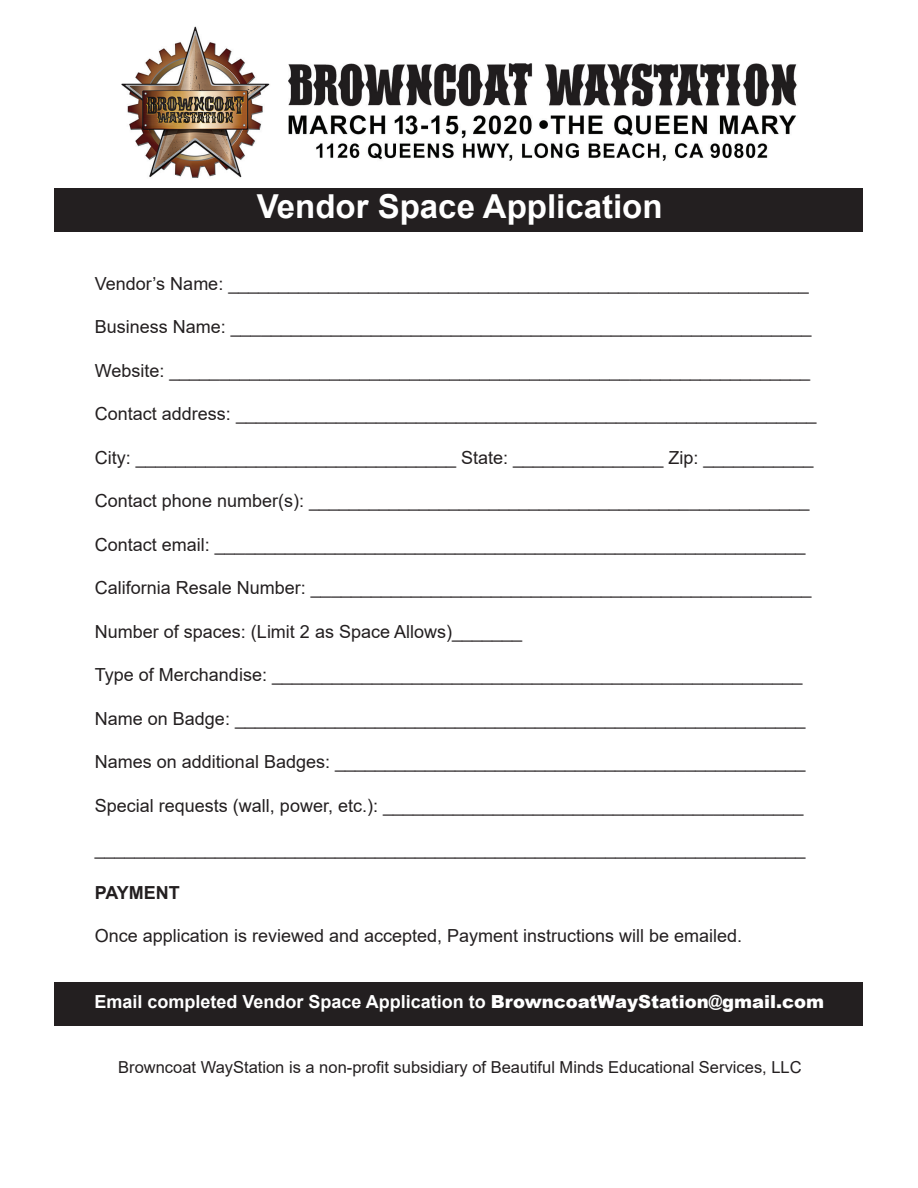
<style>
.page{position:relative;width:918px;height:1188px;background:#fff}
.page>*{position:absolute;margin:0;border:0;box-sizing:border-box;transform-origin:0 0}
.t1{font:700 33px "Arial";color:#fff}
.t2{font:18px "Arial";color:#231f20}
.t3{font:700 18px "Arial";color:#fff}
.t4{font:700 18px "Arial";color:#231f20}
.t5{font:16.5px "Arial";color:#231f20}
.s1{font-weight:900}
</style>
<div class="page">
<img style="left:54px;top:26px;width:809px;height:1000px">
<div style="left:55px;top:982px;width:808px;height:43px;background:#231f20"></div>
<div style="left:55px;top:188px;width:808px;height:43px;background:#231f20"></div>
<h1 class="t1" style="left:257px;top:184px;width:407px">Vendor Space Application</h1>
<p class="t2" style="left:95px;top:271px;width:715px">Vendor’s Name: __________________________________________________________</p>
<p class="t2" style="left:95px;top:314px;width:718px">Business Name: __________________________________________________________</p>
<p class="t2" style="left:95px;top:358px;width:717px">Website: ________________________________________________________________</p>
<p class="t2" style="left:95px;top:401px;width:723px">Contact address: __________________________________________________________</p>
<p class="t2" style="left:95px;top:445px;width:720px">City: ________________________________ State: _______________ Zip: ___________</p>
<p class="t2" style="left:95px;top:488px;width:716px">Contact phone number(s): __________________________________________________</p>
<p class="t2" style="left:95px;top:532px;width:712px">Contact email: ___________________________________________________________</p>
<p class="t2" style="left:95px;top:575px;width:718px">California Resale Number: __________________________________________________</p>
<p class="t2" style="left:95px;top:619px;width:429px">Number of spaces: (Limit 2 as Space Allows)_______</p>
<p class="t2" style="left:95px;top:662px;width:709px">Type of Merchandise: _____________________________________________________</p>
<p class="t2" style="left:95px;top:706px;width:712px">Name on Badge: _________________________________________________________</p>
<p class="t2" style="left:95px;top:749px;width:712px">Names on additional Badges: _______________________________________________</p>
<p class="t2" style="left:95px;top:793px;width:710px">Special requests (wall, power, etc.): __________________________________________</p>
<p class="t2" style="left:95px;top:836px;width:712px">_______________________________________________________________________</p>
<p class="t4" style="left:95px;top:880px;width:87px">PAYMENT</p>
<p class="t2" style="left:95px;top:923px;width:649px">Once application is reviewed and accepted, Payment instructions will be emailed.</p>
<p class="t3" style="left:94px;top:989px;width:731px">Email completed Vendor Space Application to <span class="s1">BrowncoatWayStation@gmail.com</span></p>
<p class="t5" style="left:118px;top:1055px;width:685px">Browncoat WayStation is a non-profit subsidiary of Beautiful Minds Educational Services, LLC</p>
</div>
